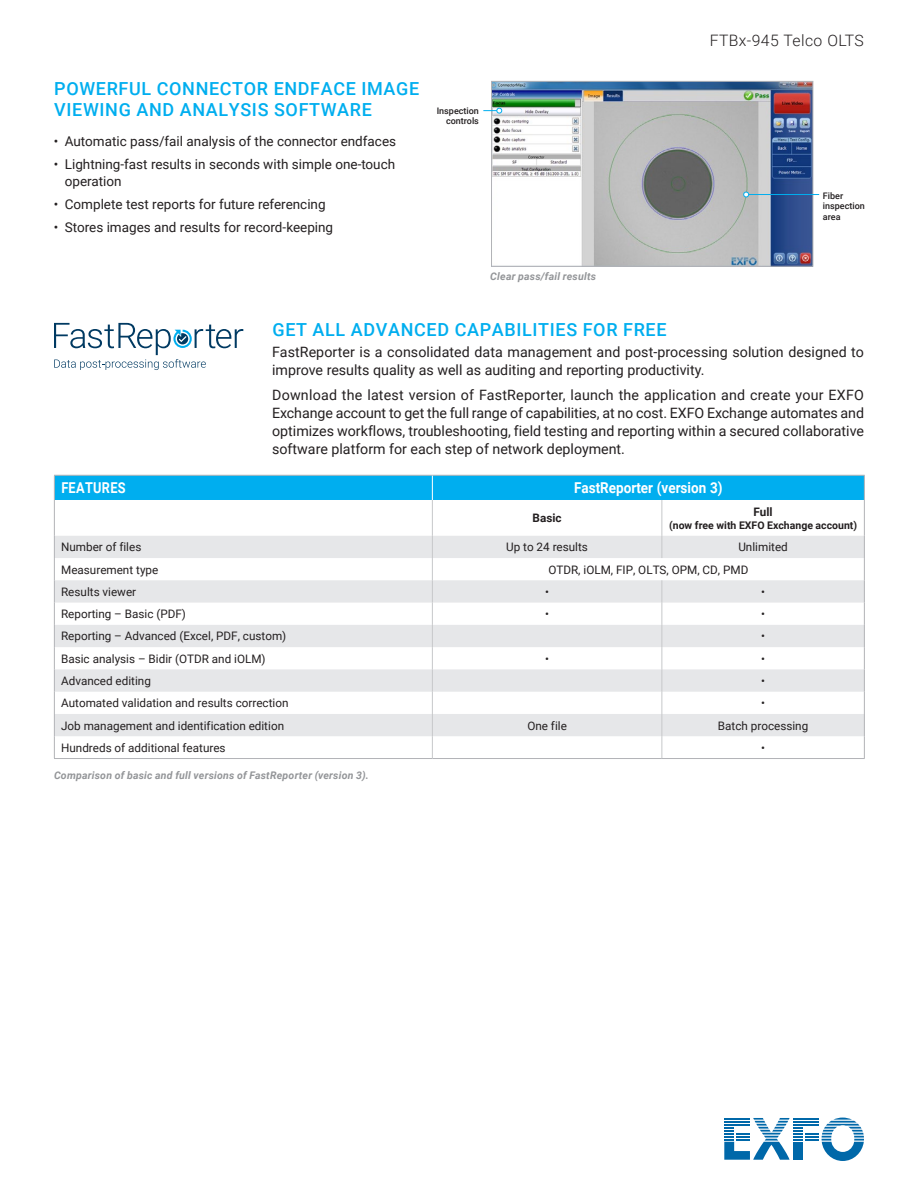
<style>
.page{position:relative;width:918px;height:1188px;background:#fff}
.page>*{position:absolute;margin:0;border:0;box-sizing:border-box;transform-origin:0 0}
.t1{font:500 18px/21px "Roboto";letter-spacing:.035em;color:#00aeef}
.t2{font:300 15.75px "Roboto";letter-spacing:.025em;color:#231f20}
.t3{font:700 15px "Roboto";color:#fff;scale:.9 1}
.t4{font:700 15px "Roboto";letter-spacing:.025em;color:#fff;scale:.85 1}
.t5{font:14.25px/18px "Roboto";color:#231f20}
.t6{font:13.5px/16.5px "Roboto";color:#231f20}
.t7{font:11.7px "Roboto";color:#231f20}
.t8{font:700 11.7px "Roboto";color:#231f20}
.t9{font:italic 700 10.5px "Roboto";letter-spacing:.025em;color:#939598}
.t10{font:700 10.5px "Roboto";color:#231f20}
.t11{font:500 9px/10.8px "Roboto";color:#231f20;text-align:right}
</style>
<div class="page">
<svg style="left:724px;top:1118px;width:140px;height:43px"></svg>
<hr style="left:724px;top:1124px;width:26px;height:2px;background:#0068a9">
<img style="left:493px;top:83px;width:318px;height:182px">
<div style="left:491px;top:81px;width:322px;height:186px;border:1px solid #b2b3b7"></div>
<hr style="left:746px;top:194px;width:73px;height:1px;background:#00aeef">
<svg style="left:743px;top:192px;width:6px;height:5px"></svg>
<svg style="left:483px;top:108px;width:19px;height:5px"></svg>
<svg style="left:54px;top:323px;width:189px;height:47px"></svg>
<svg style="left:55px;top:536px;width:809px;height:200px;fill:#e6e7e9"></svg>
<hr style="left:54px;top:500px;width:1px;height:36px;background:#b2b3b7">
<hr style="left:864px;top:500px;width:1px;height:36px;background:#b2b3b7">
<svg style="left:54px;top:536px;width:1px;height:222px"></svg>
<hr style="left:54px;top:758px;width:378px;height:1px;background:#b2b3b7">
<hr style="left:432px;top:758px;width:230px;height:1px;background:#b2b3b7">
<hr style="left:662px;top:758px;width:203px;height:1px;background:#b2b3b7">
<hr style="left:432px;top:500px;width:1px;height:36px;background:#c7c8ca">
<hr style="left:662px;top:500px;width:1px;height:36px;background:#c7c8ca">
<svg style="left:662px;top:536px;width:1px;height:22px"></svg>
<svg style="left:432px;top:536px;width:1px;height:222px"></svg>
<svg style="left:662px;top:580px;width:1px;height:178px"></svg>
<div style="left:54px;top:475px;width:811px;height:25px;background:#00aeef"></div>
<svg style="left:864px;top:536px;width:1px;height:222px"></svg>
<p class="t1" style="left:54px;top:77px;width:366px">POWERFUL CONNECTOR ENDFACE IMAGE<br>VIEWING AND ANALYSIS SOFTWARE</p>
<p class="t6" style="left:54px;top:132px;width:344px">• Automatic pass/fail analysis of the connector endfaces</p>
<p class="t6" style="left:65px;top:156px;width:332px;text-indent:-11px">• Lightning-fast results in seconds with simple one-touch operation</p>
<p class="t6" style="left:54px;top:195px;width:273px">• Complete test reports for future referencing</p>
<p class="t6" style="left:54px;top:219px;width:281px">• Stores images and results for record-keeping</p>
<p class="t11" style="left:437px;top:105px;width:44px">Inspection controls</p>
<p class="t9" style="left:490px;top:269px;width:107px">Clear pass/fail results</p>
<p class="t2" style="left:710px;top:30px;width:156px">FTBx-945 Telco OLTS</p>
<p class="t11" style="left:823px;top:190px;width:43px;text-align:left">Fiber inspection area</p>
<p class="t1" style="left:272px;top:318px;width:396px">GET ALL ADVANCED CAPABILITIES FOR FREE</p>
<p class="t5" style="left:272px;top:343px;width:593px">FastReporter is a consolidated data management and post-processing solution designed to improve results quality as well as auditing and reporting productivity.</p>
<p class="t5" style="left:272px;top:386px;width:593px;text-align:justify">Download the latest version of FastReporter, launch the application and create your EXFO Exchange account to get the full range of capabilities, at no cost. EXFO Exchange automates and optimizes workflows, troubleshooting, field testing and reporting within a secured collaborative software platform for each step of network deployment.</p>
<p class="t4" style="left:61px;top:477px;width:77px">FEATURES</p>
<p class="t3" style="left:574px;top:477px;width:166px">FastReporter (version 3)</p>
<p class="t8" style="left:533px;top:510px;width:30px">Basic</p>
<p class="t8" style="left:754px;top:503px;width:21px">Full</p>
<p class="t10" style="left:669px;top:518px;width:190px">(now free with EXFO Exchange account)</p>
<p class="t7" style="left:61px;top:539px;width:82px">Number of files</p>
<p class="t7" style="left:506px;top:539px;width:83px">Up to 24 results</p>
<p class="t7" style="left:738px;top:539px;width:51px">Unlimited</p>
<p class="t7" style="left:61px;top:561px;width:99px">Measurement type</p>
<p class="t7" style="left:548px;top:561px;width:201px">OTDR, iOLM, FIP, OLTS, OPM, CD, PMD</p>
<p class="t7" style="left:61px;top:583px;width:77px">Results viewer</p>
<p class="t7" style="left:545px;top:583px;width:5px">•</p>
<p class="t7" style="left:761px;top:583px;width:5px">•</p>
<p class="t7" style="left:61px;top:606px;width:126px">Reporting – Basic (PDF)</p>
<p class="t7" style="left:545px;top:606px;width:5px">•</p>
<p class="t7" style="left:761px;top:606px;width:5px">•</p>
<p class="t7" style="left:61px;top:628px;width:227px">Reporting – Advanced (Excel, PDF, custom)</p>
<p class="t7" style="left:761px;top:628px;width:5px">•</p>
<p class="t7" style="left:61px;top:650px;width:206px">Basic analysis – Bidir (OTDR and iOLM)</p>
<p class="t7" style="left:545px;top:650px;width:5px">•</p>
<p class="t7" style="left:761px;top:650px;width:5px">•</p>
<p class="t7" style="left:61px;top:673px;width:91px">Advanced editing</p>
<p class="t7" style="left:761px;top:673px;width:5px">•</p>
<p class="t7" style="left:61px;top:695px;width:229px">Automated validation and results correction</p>
<p class="t7" style="left:761px;top:695px;width:5px">•</p>
<p class="t7" style="left:61px;top:717px;width:225px">Job management and identification edition</p>
<p class="t7" style="left:527px;top:717px;width:41px">One file</p>
<p class="t7" style="left:718px;top:717px;width:92px">Batch processing</p>
<p class="t7" style="left:61px;top:739px;width:166px">Hundreds of additional features</p>
<p class="t7" style="left:761px;top:739px;width:5px">•</p>
<p class="t9" style="left:54px;top:768px;width:316px">Comparison of basic and full versions of FastReporter (version 3).</p>
</div>
